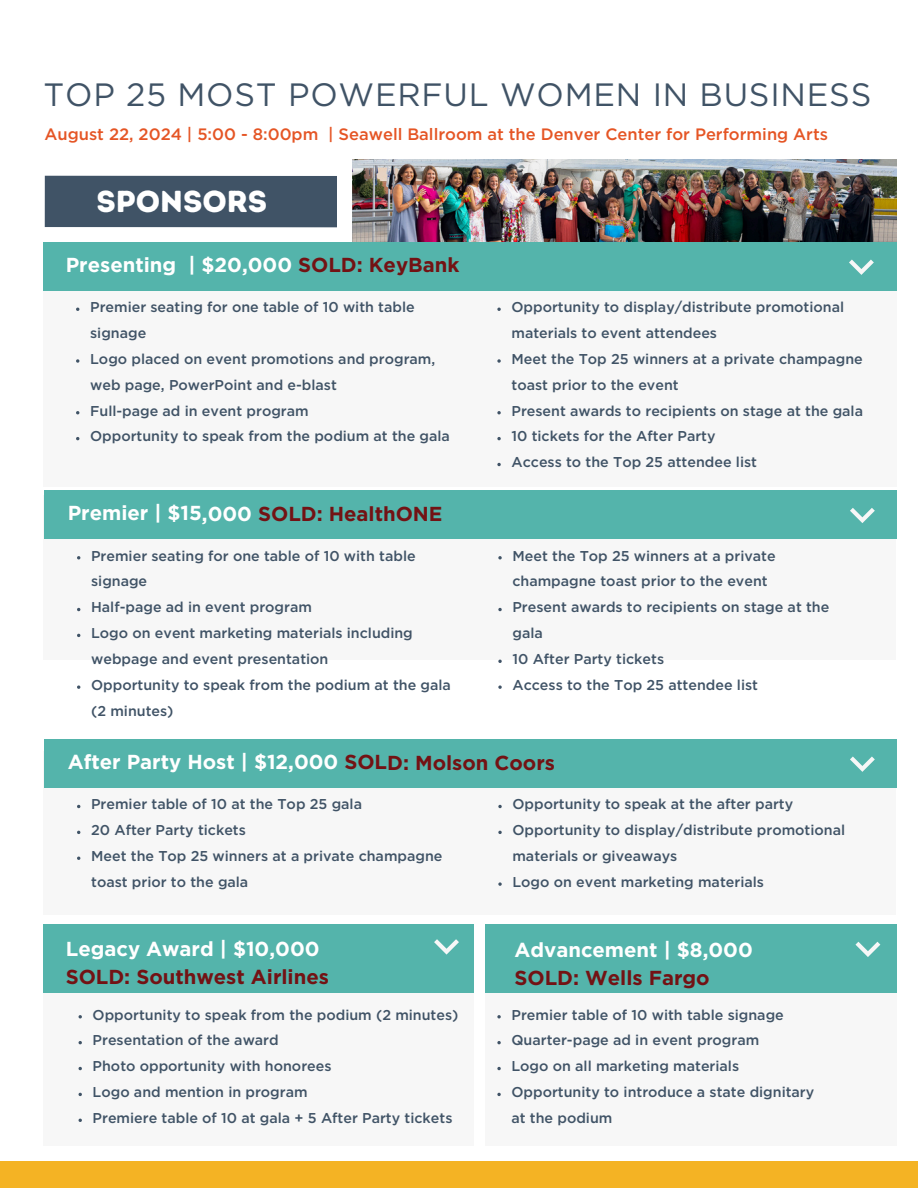
<style>
.page{position:relative;width:918px;height:1188px;background:#fff}
.page>*{position:absolute;margin:0;border:0;box-sizing:border-box;transform-origin:0 0}
.t1{font:32.25px "Gotham";letter-spacing:.025em;color:#405366}
.t2{font:30.45px "Intro Rust Base";color:#fff}
.t3{font:700 20.25px/28px "Gotham";color:#fff}
.t4{font:700 20.25px/28.2px "Gotham";color:#731214}
.t5{font:500 16.5px "Gotham";color:#e55525}
.t6{font:500 14.25px/25.8px "Gotham";color:#405366}
.s1{color:#731214}
.s2{color:#fff}
</style>
<div class="page">
<div style="left:0;top:1161px;width:918px;height:27px;background:#f4b324"></div>
<img style="left:353px;top:159px;width:543px;height:83px">
<div style="left:45px;top:175px;width:292px;height:53px;background:#405366"></div>
<div style="left:43px;top:242px;width:853px;height:244px;background:#f7f7f7"></div>
<div style="left:44px;top:495px;width:852px;height:165px;background:#f7f7f7"></div>
<div style="left:44px;top:752px;width:852px;height:163px;background:#f7f7f7"></div>
<div style="left:44px;top:924px;width:430px;height:222px;background:#f7f7f7"></div>
<div style="left:485px;top:924px;width:412px;height:222px;background:#f7f7f7"></div>
<div style="left:43px;top:242px;width:853px;height:49px;background:#54b4ab"></div>
<div style="left:44px;top:924px;width:430px;height:69px;background:#54b4ab"></div>
<div style="left:485px;top:924px;width:412px;height:69px;background:#54b4ab"></div>
<svg style="left:849px;top:260px;width:25px;height:15px"></svg>
<div style="left:45px;top:739px;width:852px;height:49px;background:#54b4ab"></div>
<svg style="left:850px;top:756px;width:25px;height:16px"></svg>
<div style="left:45px;top:491px;width:852px;height:48px;background:#54b4ab"></div>
<svg style="left:77px;top:685px;width:3px;height:4px"></svg>
<svg style="left:498px;top:556px;width:4px;height:3px"></svg>
<svg style="left:498px;top:608px;width:4px;height:3px"></svg>
<svg style="left:498px;top:660px;width:4px;height:3px"></svg>
<svg style="left:498px;top:685px;width:4px;height:4px"></svg>
<svg style="left:850px;top:508px;width:25px;height:15px"></svg>
<svg style="left:434px;top:939px;width:25px;height:16px"></svg>
<svg style="left:855px;top:942px;width:25px;height:15px"></svg>
<svg style="left:76px;top:359px;width:3px;height:4px"></svg>
<svg style="left:497px;top:1015px;width:4px;height:3px"></svg>
<svg style="left:497px;top:1041px;width:4px;height:3px"></svg>
<svg style="left:497px;top:1067px;width:4px;height:3px"></svg>
<svg style="left:497px;top:1093px;width:4px;height:3px"></svg>
<svg style="left:497px;top:308px;width:4px;height:3px"></svg>
<svg style="left:497px;top:359px;width:4px;height:4px"></svg>
<svg style="left:497px;top:411px;width:4px;height:3px"></svg>
<svg style="left:497px;top:437px;width:4px;height:3px"></svg>
<svg style="left:497px;top:463px;width:4px;height:3px"></svg>
<svg style="left:498px;top:805px;width:4px;height:3px"></svg>
<svg style="left:498px;top:831px;width:4px;height:3px"></svg>
<svg style="left:498px;top:882px;width:4px;height:4px"></svg>
<p class="t1" style="left:44px;top:81px;width:829px">TOP 25 MOST POWERFUL WOMEN IN BUSINESS</p>
<p class="t5" style="left:45px;top:126px;width:785px">August 22, 2024 | 5:00 - 8:00pm | Seawell Ballroom at the Denver Center for Performing Arts</p>
<p class="t2" style="left:97px;top:183px;width:172px">SPONSORS</p>
<h2 class="t3" style="left:66px;top:252px;width:395px">Presenting | $20,000 <span class="s1">SOLD: KeyBank</span></h2>
<p class="t6" style="left:90px;top:295px;width:326px">Premier seating for one table of 10 with table signage</p>
<p class="t6" style="left:90px;top:347px;width:347px">Logo placed on event promotions and program, web page, PowerPoint and e-blast</p>
<p class="t6" style="left:90px;top:398px;width:220px">Full-page ad in event program</p>
<p class="t6" style="left:90px;top:424px;width:361px">Opportunity to speak from the podium at the gala</p>
<h1 class="t3" style="left:68px;top:500px;width:376px">Premier | $15,000 <span class="s1">SOLD: HealthONE</span></h1>
<h2 class="t6" style="left:91px;top:543px;width:326px">Premier seating for one table of 10 with table signage</h2>
<p class="t6" style="left:91px;top:595px;width:222px">Half-page ad in event program</p>
<p class="t6" style="left:91px;top:621px;width:323px">Logo on event marketing materials including webpage and event presentation</p>
<p class="t6" style="left:91px;top:673px;width:361px">Opportunity to speak from the podium at the gala (2 minutes)</p>
<p class="t6" style="left:511px;top:295px;width:334px">Opportunity to display/distribute promotional materials to event attendees</p>
<p class="t6" style="left:511px;top:347px;width:353px">Meet the Top 25 winners at a private champagne toast prior to the event</p>
<p class="t6" style="left:511px;top:398px;width:353px">Present awards to recipients on stage at the gala</p>
<p class="t6" style="left:511px;top:424px;width:206px">10 tickets for the After Party</p>
<h2 class="t6" style="left:511px;top:450px;width:247px">Access to the Top 25 attendee list</h2>
<p class="t6" style="left:512px;top:543px;width:265px">Meet the Top 25 winners at a private champagne toast prior to the event</p>
<p class="t6" style="left:512px;top:595px;width:318px">Present awards to recipients on stage at the gala</p>
<p class="t6" style="left:512px;top:647px;width:153px">10 After Party tickets</p>
<p class="t6" style="left:512px;top:673px;width:247px">Access to the Top 25 attendee list</p>
<p class="t3" style="left:68px;top:749px;width:489px">After Party Host | $12,000 <span class="s1">SOLD: Molson Coors</span></p>
<p class="t6" style="left:91px;top:792px;width:272px">Premier table of 10 at the Top 25 gala</p>
<p class="t6" style="left:91px;top:818px;width:156px">20 After Party tickets</p>
<p class="t6" style="left:91px;top:844px;width:353px">Meet the Top 25 winners at a private champagne toast prior to the gala</p>
<p class="t6" style="left:512px;top:792px;width:282px">Opportunity to speak at the after party</p>
<p class="t6" style="left:512px;top:818px;width:334px">Opportunity to display/distribute promotional materials or giveaways</p>
<h2 class="t6" style="left:512px;top:870px;width:253px">Logo on event marketing materials</h2>
<h1 class="t4" style="left:66px;top:936px;width:265px"><span class="s2">Legacy Award | $10,000<br></span>SOLD: Southwest Airlines</h1>
<h3 class="t3" style="left:515px;top:937px;width:240px">Advancement | $8,000<br><span class="s1">SOLD: Wells Fargo</span></h3>
<p class="t6" style="left:93px;top:1002px;width:367px">Opportunity to speak from the podium (2 minutes)</p>
<p class="t6" style="left:93px;top:1028px;width:188px">Presentation of the award</p>
<p class="t6" style="left:93px;top:1054px;width:240px">Photo opportunity with honorees</p>
<p class="t6" style="left:93px;top:1080px;width:216px">Logo and mention in program</p>
<p class="t6" style="left:93px;top:1106px;width:361px">Premiere table of 10 at gala + 5 After Party tickets</p>
<h2 class="t6" style="left:511px;top:1002px;width:274px">Premier table of 10 with table signage</h2>
<p class="t6" style="left:511px;top:1028px;width:249px">Quarter-page ad in event program</p>
<p class="t6" style="left:511px;top:1054px;width:229px">Logo on all marketing materials</p>
<p class="t6" style="left:511px;top:1080px;width:304px">Opportunity to introduce a state dignitary at the podium</p>
</div>
